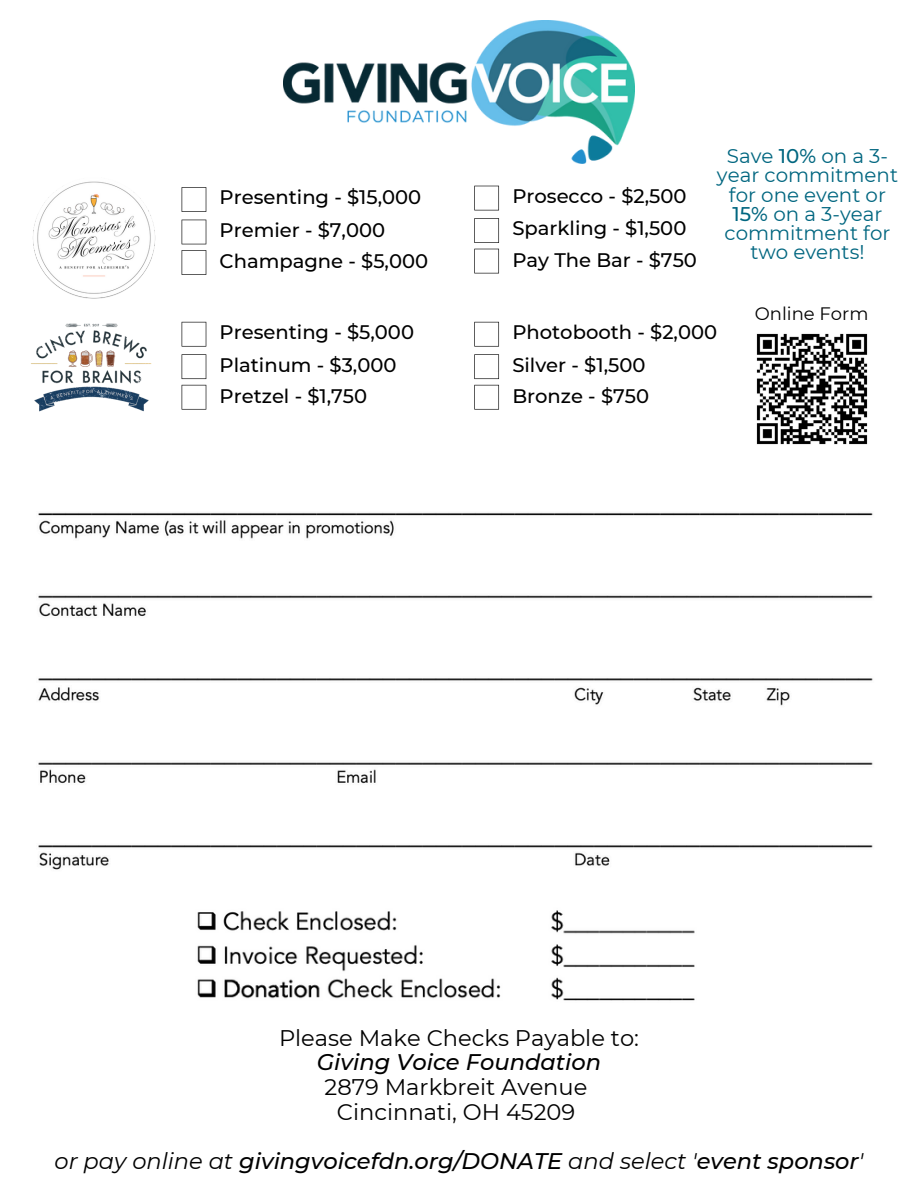
<style>
.page{position:relative;width:918px;height:1188px;background:#fff}
.page>*{position:absolute;margin:0;border:0;box-sizing:border-box;transform-origin:0 0}
.t1{font:22.5px/24.8px "Montserrat";color:#000;text-align:center}
.t2{font:italic 500 22.5px "Montserrat";color:#000}
.t3{font:19.8px/19.2px "Montserrat";color:#006680;text-align:center}
.t4{font:500 19.5px/32.1px "Montserrat";color:#000}
.t5{font:18px "Montserrat";color:#000}
.s1{font-weight:500}
.s2{font-weight:500;font-style:italic}
.s3{font-weight:400}
</style>
<div class="page">
<img style="left:38px;top:512px;width:835px;height:358px">
<img style="left:284px;top:21px;width:351px;height:142px">
<img style="left:197px;top:910px;width:498px;height:91px">
<img style="left:31px;top:321px;width:163px;height:91px">
<img style="left:33px;top:181px;width:122px;height:118px">
<svg style="left:182px;top:187px;width:24px;height:25px"></svg>
<svg style="left:182px;top:220px;width:24px;height:24px"></svg>
<svg style="left:182px;top:250px;width:24px;height:25px"></svg>
<svg style="left:474px;top:186px;width:25px;height:24px"></svg>
<svg style="left:474px;top:218px;width:25px;height:25px"></svg>
<svg style="left:474px;top:249px;width:25px;height:24px"></svg>
<svg style="left:182px;top:322px;width:24px;height:25px"></svg>
<svg style="left:182px;top:354px;width:24px;height:25px"></svg>
<svg style="left:182px;top:385px;width:24px;height:25px"></svg>
<svg style="left:474px;top:322px;width:25px;height:25px"></svg>
<svg style="left:474px;top:354px;width:25px;height:25px"></svg>
<svg style="left:474px;top:385px;width:25px;height:25px"></svg>
<img style="left:756px;top:333px;width:112px;height:112px">
<p class="t4" style="left:220px;top:181px;width:210px">Presenting - $15,000<br>Premier - $7,000<br>Champagne - $5,000</p>
<h3 class="t4" style="left:512px;top:180px;width:186px">Prosecco - $2,500<br>Sparkling - $1,500<br>Pay The Bar - $750</h3>
<p class="t3" style="left:717px;top:147px;width:183px">Save <span class="s1">10%</span> on a 3- year commitment for one event or<br><span class="s1">15%</span> on a 3-year commitment for two events!</p>
<p class="t5" style="left:755px;top:302px;width:115px">Online Form</p>
<p class="t4" style="left:220px;top:316px;width:196px">Presenting - $5,000<br>Platinum - $3,000<br>Pretzel - $1,750</p>
<p class="t4" style="left:512px;top:316px;width:206px">Photobooth - $2,000<br>Silver - $1,500<br>Bronze - $750</p>
<p class="t1" style="left:279px;top:1025px;width:361px">Please Make Checks Payable to:<br><span class="s2">Giving Voice Foundation<br></span>2879 Markbreit Avenue<br>Cincinnati, OH 45209</p>
<h3 class="t2" style="left:55px;top:1148px;width:810px"><span class="s3">or pay online at</span> givingvoicefdn.org/DONATE <span class="s3">and select '</span>event sponsor<span class="s3">'</span></h3>
</div>
